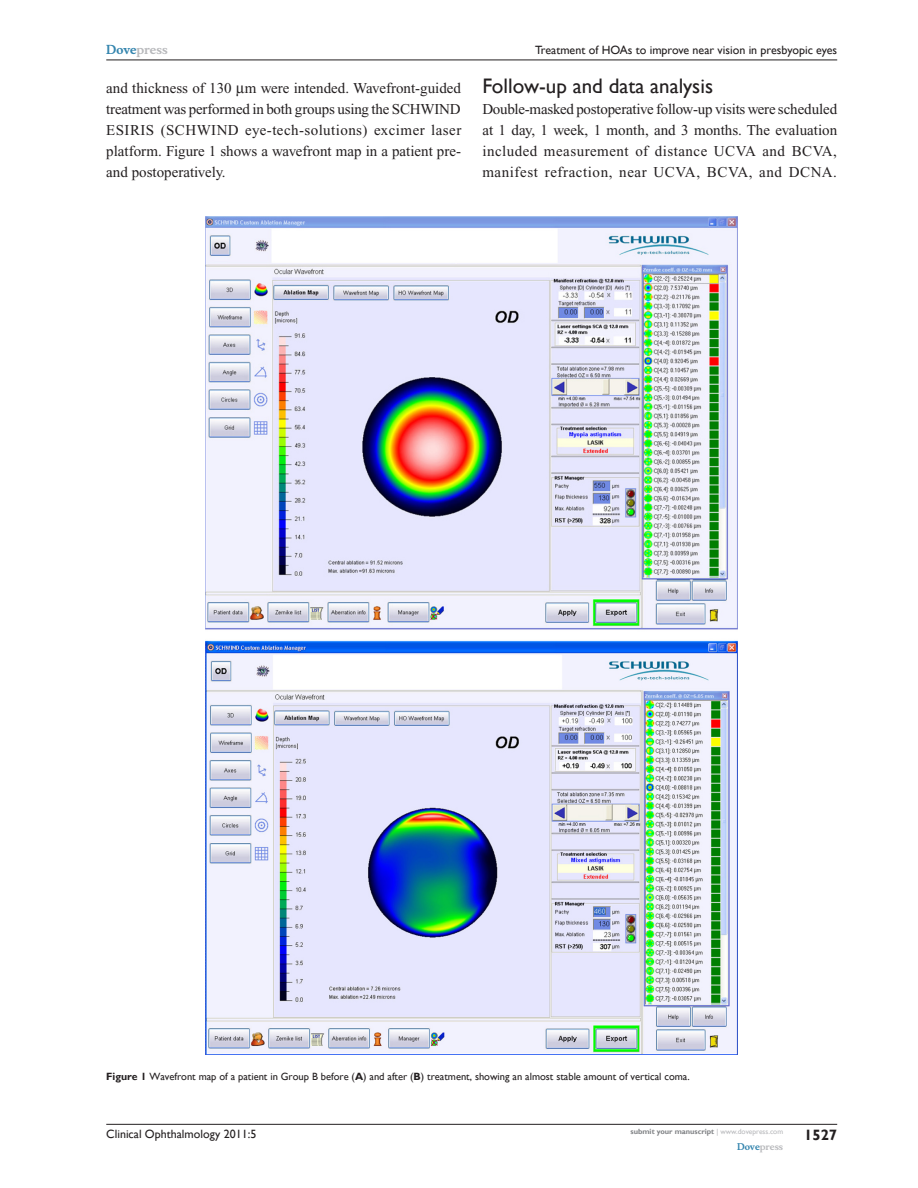
<style>
.page{position:relative;width:918px;height:1188px;background:#fff}
.page>*{position:absolute;margin:0;border:0;box-sizing:border-box;transform-origin:0 0}
.t1{font:21px "Gill Sans";color:#231f20}
.t2{font:15px/21px "Times New Roman";color:#231f20;text-align:justify}
.t3{font:700 15px "Gill Sans";color:#231f20}
.t4{font:12px "Gill Sans";color:#231f20}
.t5{font:700 12px "Musee";color:#b8b9bc}
.t6{font:10.5px "Gill Sans";color:#231f20}
.t7{font:700 9px "Musee";color:#b8b9bc}
.t8{font:700 7.5px "Gill Sans";color:#808285}
.s1{color:#3485ae}
.s2{font-weight:700}
.s3{font-weight:400;color:#b8b9bc}
</style>
<div class="page">
<img style="left:206px;top:217px;width:532px;height:837px">
<hr style="left:106px;top:1124px;width:731px;height:1px;background:#231f20">
<hr style="left:106px;top:60px;width:731px;height:1px;background:#231f20">
<p class="t5" style="left:106px;top:43px;width:63px"><span class="s1">Dove</span>press</p>
<p class="t4" style="left:535px;top:43px;width:303px">Treatment of HOAs to improve near vision in presbyopic eyes</p>
<p class="t2" style="left:106px;top:77px;width:357px">and thickness of 130 m were intended. Wavefront-guided treatment was performed in both groups using the SCHWIND ESIRIS (SCHWIND eye-tech-solutions) excimer laser platform. Figure 1 shows a wavefront map in a patient pre&shy;and postoperatively.</p>
<h1 class="t1" style="left:482px;top:73px;width:232px">Follow-up and data analysis</h1>
<p class="t2" style="left:482px;top:98px;width:356px">Double-masked postoperative follow-up visits were scheduled at 1 day, 1 week, 1 month, and 3 months. The evaluation included measurement of distance UCVA and BCVA, manifest refraction, near UCVA, BCVA, and DCNA.</p>
<p class="t6" style="left:106px;top:1070px;width:585px"><span class="s2">Figure 1</span> Wavefront map of a patient in Group B before (<span class="s2">A</span>) and after (<span class="s2">B</span>) treatment, showing an almost stable amount of vertical coma.</p>
<p class="t4" style="left:106px;top:1127px;width:152px">Clinical Ophthalmology 2011:5</p>
<p class="t8" style="left:631px;top:1127px;width:154px">submit your manuscript <span class="s3">| www.dovepress.com</span></p>
<p class="t7" style="left:737px;top:1141px;width:48px"><span class="s1">Dove</span>press</p>
<p class="t3" style="left:804px;top:1126px;width:35px">1527</p>
</div>
